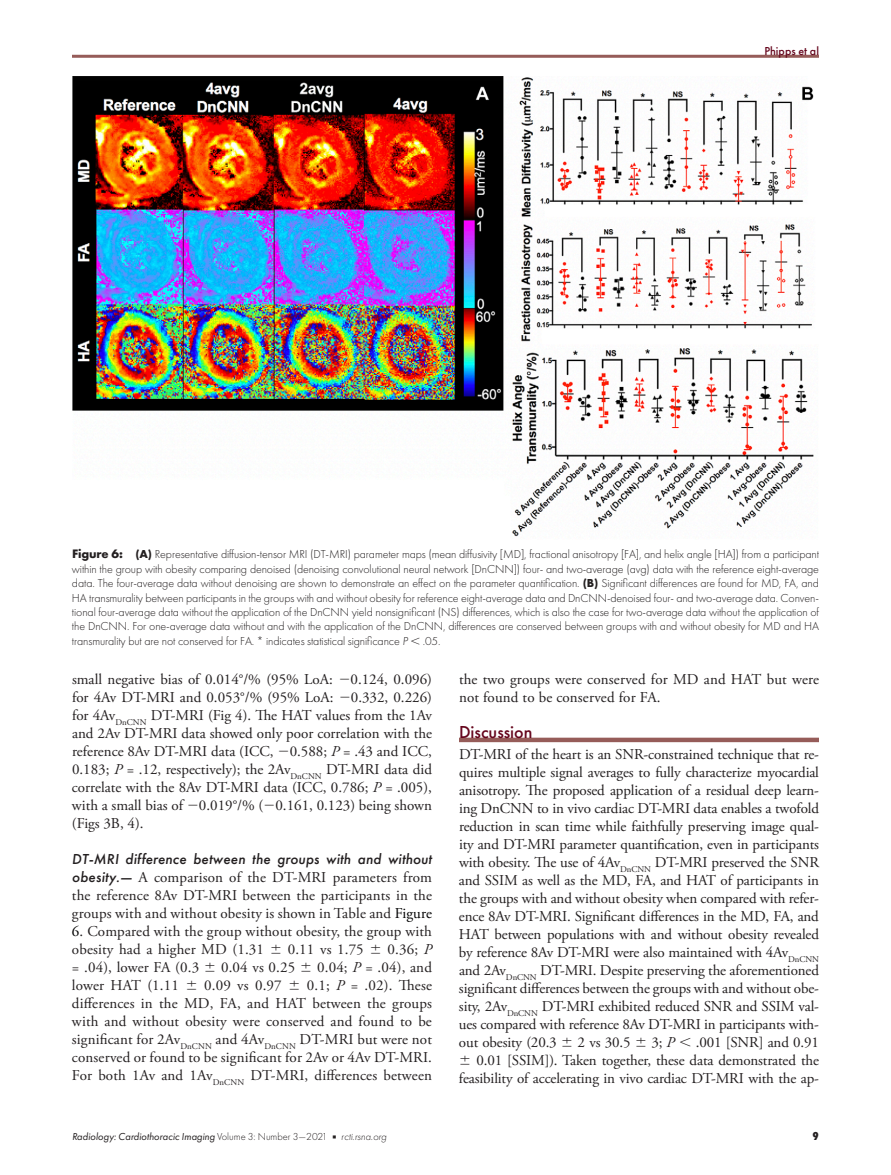
<style>
.page{position:relative;width:891px;height:1175px;background:#fff}
.page>*{position:absolute;margin:0;border:0;box-sizing:border-box;transform-origin:0 0}
.t1{font:500 18px "Futura PT";color:#65051c}
.t2{font:15px/18px "Adobe Garamond Pro";letter-spacing:.01em;color:#231f20;text-align:justify}
.t3{font:italic 500 15px "Futura PT";letter-spacing:.01em;color:#231f20}
.t4{font:300 12px/14.4px "Futura PT";letter-spacing:-.01em;color:#231f20;text-align:justify}
.t5{font:500 12px "Futura PT";color:#65051c}
.t6{font:800 12px "Futura PT Cond";color:#231f20}
.t7{font:italic 10.5px "Futura PT";color:#231f20}
.s1{font-weight:700;font-size:12.75px}
.s2{font-weight:700}
.s3{font-style:italic}
.s4{font-family:"Universal Greekwith Math Pi";font-weight:400}
.s5{font-family:"Universal Greekwith Math Pi"}
.s6{font-family:"Futura PT";font-weight:500;font-style:italic}
.s7{color:#000}
.s8{font-weight:300;font-style:normal}
.s9{font-family:"Universal Newswith Comm Pi";font-style:normal;font-size:6px}
.s10{font-weight:300}
</style>
<div class="page">
<hr style="left:72px;top:55px;width:747px;height:3px;background:#965c59">
<div style="left:459px;top:737px;width:360px;height:5px;background:#965c59"></div>
<img style="left:72px;top:76px;width:742px;height:461px">
<p class="t5" style="left:764px;top:44px;width:56px">Phipps et al</p>
<p class="t4" style="left:72px;top:547px;width:749px"><span class="s1">Figure 6:</span> <span class="s2">(A)</span> Representative diffusion-tensor MRI (DT-MRI) parameter maps (mean diffusivity [MD], fractional anisotropy [FA], and helix angle [HA]) from a participant within the group with obesity comparing denoised (denoising convolutional neural network [DnCNN]) four- and two-average (avg) data with the reference eight-average data. The four-average data without denoising are shown to demonstrate an effect on the parameter quantification. <span class="s2">(B)</span> Significant differences are found for MD, FA, and HA transmurality between participants in the groups with and without obesity for reference eight-average data and DnCNN-denoised four- and two-average data. Conven&shy;tional four-average data without the application of the DnCNN yield nonsignificant (NS) differences, which is also the case for two-average data without the application of the DnCNN. For one-average data without and with the application of the DnCNN, differences are conserved between groups with and without obesity for MD and HA transmurality but are not conserved for FA. * indicates statistical significance <span class="s3">P</span> <span class="s4">,</span> .05.</p>
<p class="t2" style="left:72px;top:671px;width:362px">small negative bias of 0.014°/% (95% LoA: <span class="s5">2</span>0.124, 0.096) for 4Av DT-MRI and 0.053°/% (95% LoA: <span class="s5">2</span>0.332, 0.226) for 4Av<sub>DnCNN</sub> DT-MRI (Fig 4). The HAT values from the 1Av and 2Av DT-MRI data showed only poor correlation with the reference 8Av DT-MRI data (ICC, <span class="s5">2</span>0.588; <span class="s3">P</span> = .43 and ICC, 0.183; <span class="s3">P</span> = .12, respectively); the 2Av<sub>DnCNN</sub> DT-MRI data did correlate with the 8Av DT-MRI data (ICC, 0.786; <span class="s3">P</span> = .005), with a small bias of <span class="s5">2</span>0.019°/% (<span class="s5">2</span>0.161, 0.123) being shown (Figs 3B, 4).</p>
<p class="t3" style="left:72px;top:850px;width:361px">DT-MRI difference between the groups with and without</p>
<p class="t2" style="left:72px;top:869px;width:362px"><span class="s6">obesity.—</span> A comparison of the DT-MRI parameters from the reference 8Av DT-MRI between the participants in the groups with and without obesity is shown in Table and <span class="s7">Figure</span></p>
<p class="t2" style="left:72px;top:923px;width:362px"><span class="s7">6</span>. Compared with the group without obesity, the group with obesity had a higher MD (1.31 <span class="s5">6</span> 0.11 vs 1.75 <span class="s5">6</span> 0.36; <span class="s3">P </span>= .04), lower FA (0.3 <span class="s5">6</span> 0.04 vs 0.25 <span class="s5">6</span> 0.04; <span class="s3">P</span> = .04), and lower HAT (1.11 <span class="s5">6</span> 0.09 vs 0.97 <span class="s5">6</span> 0.1; <span class="s3">P</span> = .02). These differences in the MD, FA, and HAT between the groups with and without obesity were conserved and found to be significant for 2Av<sub>DnCNN</sub> and 4Av<sub>DnCNN</sub> DT-MRI but were not conserved or found to be significant for 2Av or 4Av DT-MRI.<br>For both 1Av and 1Av<sub>DnCNN</sub> DT-MRI, differences between</p>
<p class="t2" style="left:459px;top:670px;width:362px">the two groups were conserved for MD and HAT but were not found to be conserved for FA.</p>
<p class="t1" style="left:459px;top:721px;width:75px">Discussion</p>
<p class="t2" style="left:459px;top:745px;width:362px">DT-MRI of the heart is an SNR-constrained technique that re&shy;quires multiple signal averages to fully characterize myocardial anisotropy. The proposed application of a residual deep learn&shy;ing DnCNN to in vivo cardiac DT-MRI data enables a twofold reduction in scan time while faithfully preserving image qual&shy;ity and DT-MRI parameter quantification, even in participants with obesity. The use of 4Av<sub>DnCNN</sub> DT-MRI preserved the SNR and SSIM as well as the MD, FA, and HAT of participants in the groups with and without obesity when compared with refer&shy;ence 8Av DT-MRI. Significant differences in the MD, FA, and HAT between populations with and without obesity revealed by reference 8Av DT-MRI were also maintained with 4Av<sub>DnCNN </sub>and 2Av<sub>DnCNN</sub> DT-MRI. Despite preserving the aforementioned significant differences between the groups with and without obe&shy;sity, 2Av<sub>DnCNN</sub> DT-MRI exhibited reduced SNR and SSIM val&shy;ues compared with reference 8Av DT-MRI in participants with&shy;out obesity (20.3 <span class="s5">6</span> 2 vs 30.5 <span class="s5">6</span> 3; <span class="s3">P</span> <span class="s5">,</span> .001 [SNR] and 0.91<br><span class="s5">6</span> 0.01 [SSIM]). Taken together, these data demonstrated the feasibility of accelerating in vivo cardiac DT-MRI with the ap-</p>
<p class="t7" style="left:72px;top:1130px;width:316px">Radiology: Cardiothoracic Imaging <span class="s8">Volume 3: Number 3—2021</span> <span class="s9">n</span> <span class="s10">rcti.rsna.org</span></p>
<p class="t6" style="left:813px;top:1128px;width:8px">9</p>
</div>
